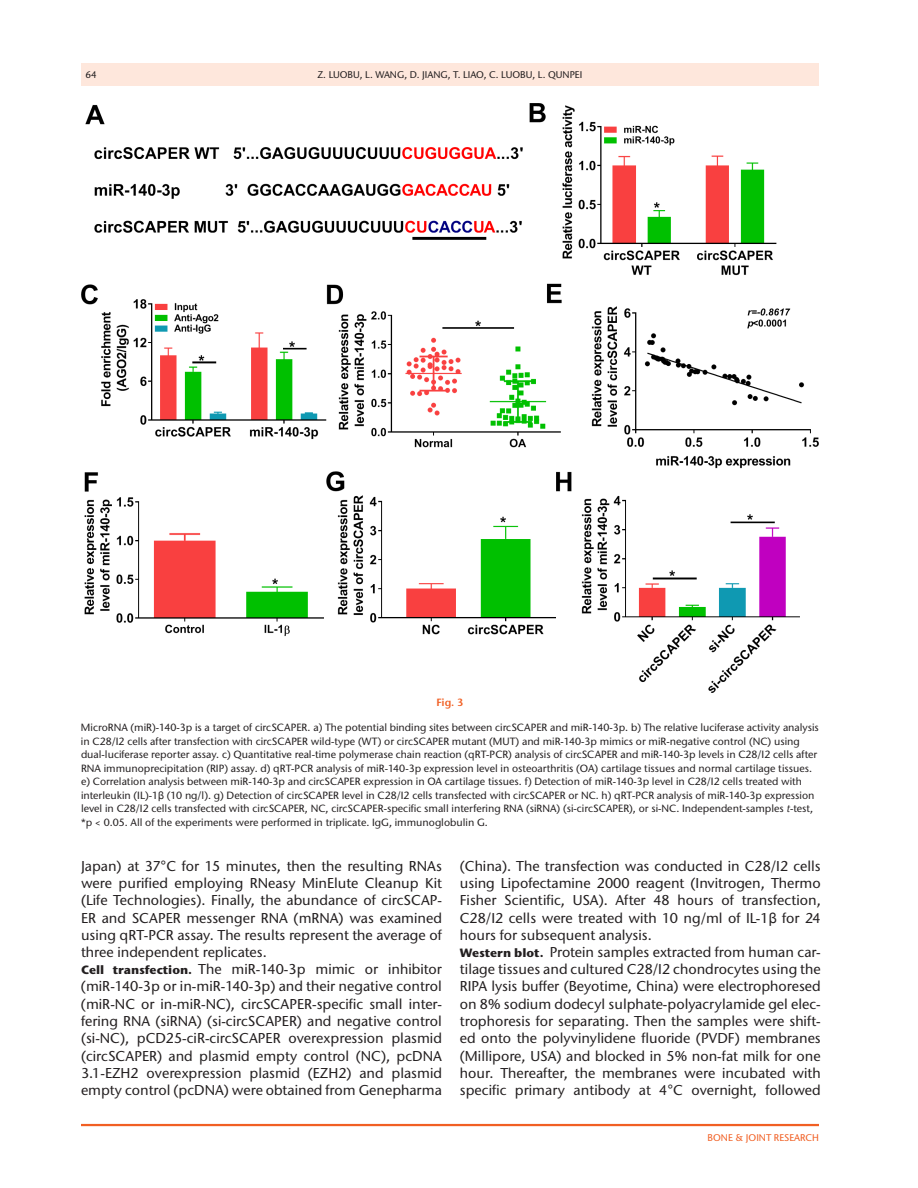
<style>
.page{position:relative;width:918px;height:1188px;background:#fff}
.page>*{position:absolute;margin:0;border:0;box-sizing:border-box;transform-origin:0 0}
.t1{font:500 14.25px/17.2px "Stone Sans ITC Pro";color:#231f20}
.t2{font:500 10.5px/13.5px "Stone Sans ITC Pro";color:#231f20}
.t3{font:600 10.5px "Stone Sans ITC Pro";color:#f15f23}
.t4{font:500 9.75px "Stone Sans ITC Pro";color:#231f20}
.t5{font:500 9.75px "Stone Sans ITC Pro";color:#f15f23}
.s1{font-family:"Arial Unicode MS";font-weight:400}
.s2{font-style:italic}
.s3{font-weight:700;font-size:12px}
</style>
<div class="page">
<hr style="left:81px;top:1124px;width:738px;height:2px;background:#f15f23">
<div style="left:81px;top:63px;width:738px;height:23px;background:#fee7dc"></div>
<img style="left:81px;top:104px;width:738px;height:588px">
<p class="t4" style="left:85px;top:68px;width:13px">64</p>
<p class="t4" style="left:318px;top:68px;width:266px">Z. LUOBU, L. WANG, D. JIANG, T. LIAO, C. LUOBU, L. QUNPEI</p>
<p class="t3" style="left:436px;top:695px;width:29px">Fig. 3</p>
<p class="t2" style="left:81px;top:721px;width:739px">MicroRNA (miR)-140-3p is a target of circSCAPER. a) The potential binding sites between circSCAPER and miR-140-3p. b) The relative luciferase activity analysis in C28/I2 cells after transfection with circSCAPER wild-type (WT) or circSCAPER mutant (MUT) and miR-140-3p mimics or miR-negative control (NC) using dual-luciferase reporter assay. c) Quantitative real-time polymerase chain reaction (qRT-PCR) analysis of circSCAPER and miR-140-3p levels in C28/I2 cells after RNA immunoprecipitation (RIP) assay. d) qRT-PCR analysis of miR-140-3p expression level in osteoarthritis (OA) cartilage tissues and normal cartilage tissues. e) Correlation analysis between miR-140-3p and circSCAPER expression in OA cartilage tissues. f) Detection of miR-140-3p level in C28/I2 cells treated with interleukin (IL)-1<span class="s1">β</span> (10 ng/l). g) Detection of circSCAPER level in C28/I2 cells transfected with circSCAPER or NC. h) qRT-PCR analysis of miR-140-3p expression level in C28/I2 cells transfected with circSCAPER, NC, circSCAPER-specific small interfering RNA (siRNA) (si-circSCAPER), or si-NC. Independent-samples <span class="s2">t</span>-test, *p &lt; 0.05. All of the experiments were performed in triplicate. IgG, immunoglobulin G.</p>
<p class="t1" style="left:81px;top:857px;width:362px">Japan) at 37°C for 15 minutes, then the resulting RNAs were purified employing RNeasy MinElute Cleanup Kit (Life Technologies). Finally, the abundance of circSCAP-ER and SCAPER messenger RNA (mRNA) was examined using qRT-PCR assay. The results represent the average of three independent replicates.<br><span class="s3">Cell transfection.</span> The miR-140-3p mimic or inhibitor (miR-140-3p or in-miR-140-3p) and their negative control (miR-NC or in-miR-NC), circSCAPER-specific small inter&shy;fering RNA (siRNA) (si-circSCAPER) and negative control (si-NC), pCD25-ciR-circSCAPER overexpression plasmid (circSCAPER) and plasmid empty control (NC), pcDNA 3.1-EZH2 overexpression plasmid (EZH2) and plasmid empty control (pcDNA) were obtained from Genepharma</p>
<p class="t1" style="left:460px;top:857px;width:362px">(China). The transfection was conducted in C28/I2 cells using Lipofectamine 2000 reagent (Invitrogen, Thermo Fisher Scientific, USA). After 48 hours of transfection, C28/I2 cells were treated with 10 ng/ml of IL-1<span class="s1">β</span> for 24 hours for subsequent analysis.<br><span class="s3">Western blot.</span> Protein samples extracted from human car&shy;tilage tissues and cultured C28/I2 chondrocytes using the RIPA lysis buffer (Beyotime, China) were electrophoresed on 8% sodium dodecyl sulphate-polyacrylamide gel elec&shy;trophoresis for separating. Then the samples were shift&shy;ed onto the polyvinylidene fluoride (PVDF) membranes (Millipore, USA) and blocked in 5% non-fat milk for one hour. Thereafter, the membranes were incubated with specific primary antibody at 4°C overnight, followed</p>
<p class="t5" style="left:708px;top:1132px;width:113px">BONE &amp; JOINT RESEARCH</p>
</div>
